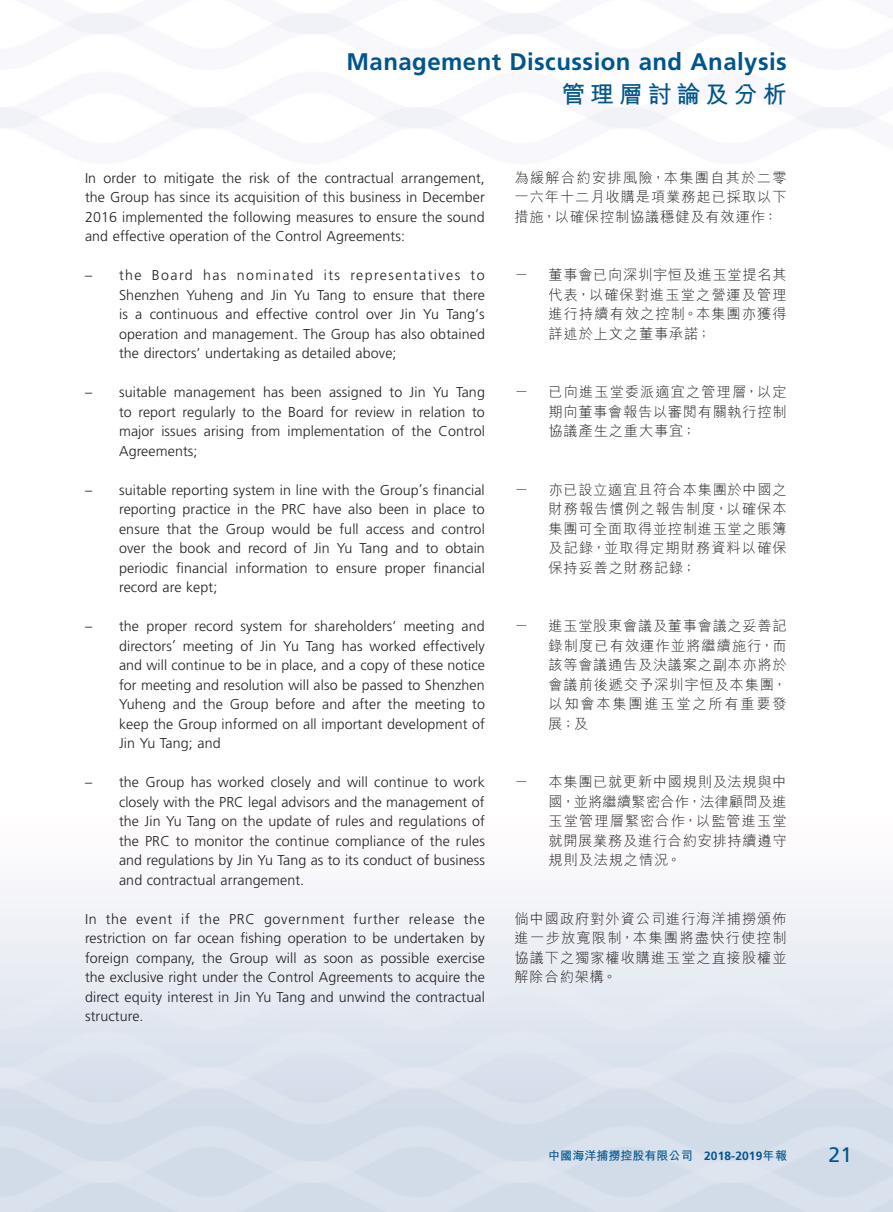
<style>
.page{position:relative;width:893px;height:1212px;background:#fff}
.page>*{position:absolute;margin:0;border:0;box-sizing:border-box;transform-origin:0 0}
.t1{font:700 24px "Frutiger LT Std";letter-spacing:.02em;color:#00558b}
.t2{font:700 24px "M Hei HK";letter-spacing:.2em;color:#00558b}
.t3{font:21px "Frutiger LT Std";color:#00558b}
.Body_Text{font:300 14.25px/19.5px "Frutiger LT Std";letter-spacing:.01em;color:#231f20;text-align:justify}
.C_Body_Text{font:300 14.25px/19.5px "M Hei HK";letter-spacing:.065em;color:#231f20;text-align:justify}
.t4{font:700 12px "M Hei HK";letter-spacing:.005em;color:#00558b}
.s1{font-family:"Frutiger LT Std"}
</style>
<div class="page">
<h1 class="t1" style="left:347px;top:48px;width:442px">Management Discussion and Analysis</h1>
<h1 class="t2" style="left:561px;top:77px;width:227px">管理層討論及分析</h1>
<p class="Body_Text" style="left:85px;top:168px;width:401px">In order to mitigate the risk of the contractual arrangement, the Group has since its acquisition of this business in December 2016 implemented the following measures to ensure the sound and effective operation of the Control Agreements:</p>
<p class="Body_Text" style="left:119px;top:266px;width:367px;text-indent:-34px">– the Board has nominated its representatives to Shenzhen Yuheng and Jin Yu Tang to ensure that there is a continuous and effective control over Jin Yu Tang’s operation and management. The Group has also obtained the directors’ undertaking as detailed above;</p>
<p class="Body_Text" style="left:119px;top:383px;width:367px;text-indent:-34px">– suitable management has been assigned to Jin Yu Tang to report regularly to the Board for review in relation to major issues arising from implementation of the Control Agreements;</p>
<p class="Body_Text" style="left:119px;top:480px;width:367px;text-indent:-34px">– suitable reporting system in line with the Group’s financial reporting practice in the PRC have also been in place to ensure that the Group would be full access and control over the book and record of Jin Yu Tang and to obtain periodic financial information to ensure proper financial record are kept;</p>
<p class="Body_Text" style="left:119px;top:617px;width:367px;text-indent:-34px">– the proper record system for shareholders’ meeting and directors’ meeting of Jin Yu Tang has worked effectively and will continue to be in place, and a copy of these notice for meeting and resolution will also be passed to Shenzhen Yuheng and the Group before and after the meeting to keep the Group informed on all important development of Jin Yu Tang; and</p>
<p class="Body_Text" style="left:119px;top:773px;width:367px;text-indent:-34px">– the Group has worked closely and will continue to work closely with the PRC legal advisors and the management of the Jin Yu Tang on the update of rules and regulations of the PRC to monitor the continue compliance of the rules and regulations by Jin Yu Tang as to its conduct of business and contractual arrangement.</p>
<p class="Body_Text" style="left:85px;top:909px;width:401px">In the event if the PRC government further release the restriction on far ocean fishing operation to be undertaken by foreign company, the Group will as soon as possible exercise the exclusive right under the Control Agreements to acquire the direct equity interest in Jin Yu Tang and unwind the contractual structure.</p>
<p class="C_Body_Text" style="left:514px;top:168px;width:274px">為緩解合約安排風險，本集團自其於二零一六年十二月收購是項業務起已採取以下措施，以確保控制協議穩健及有效運作：</p>
<p class="C_Body_Text" style="left:514px;top:265px;width:16px">－</p>
<p class="C_Body_Text" style="left:549px;top:265px;width:240px">董事會已向深圳宇恒及進玉堂提名其代表，以確保對進玉堂之營運及管理進行持續有效之控制。本集團亦獲得詳述於上文之董事承諾；</p>
<p class="C_Body_Text" style="left:514px;top:382px;width:16px">－</p>
<p class="C_Body_Text" style="left:549px;top:382px;width:240px">已向進玉堂委派適宜之管理層，以定期向董事會報告以審閱有關執行控制協議產生之重大事宜；</p>
<p class="C_Body_Text" style="left:514px;top:480px;width:16px">－</p>
<p class="C_Body_Text" style="left:549px;top:480px;width:240px">亦已設立適宜且符合本集團於中國之財務報告慣例之報告制度，以確保本集團可全面取得並控制進玉堂之賬簿及記錄，並取得定期財務資料以確保保持妥善之財務記錄；</p>
<p class="C_Body_Text" style="left:514px;top:616px;width:16px">－</p>
<p class="C_Body_Text" style="left:549px;top:616px;width:240px">進玉堂股東會議及董事會議之妥善記錄制度已有效運作並將繼續施行，而該等會議通告及決議案之副本亦將於會議前後遞交予深圳宇恒及本集團，以知會本集團進玉堂之所有重要發展；及</p>
<p class="C_Body_Text" style="left:514px;top:772px;width:16px">－</p>
<p class="C_Body_Text" style="left:549px;top:772px;width:240px">本集團已就更新中國規則及法規與中國，並將繼續緊密合作，法律顧問及進玉堂管理層緊密合作，以監管進玉堂就開展業務及進行合約安排持續遵守規則及法規之情況。</p>
<p class="C_Body_Text" style="left:514px;top:909px;width:274px">倘中國政府對外資公司進行海洋捕撈頒佈進一步放寬限制，本集團將盡快行使控制協議下之獨家權收購進玉堂之直接股權並解除合約架構。</p>
<p class="t4" style="left:548px;top:1147px;width:240px">中國海洋捕撈控股有限公司 <span class="s1">2018-2019</span>年報</p>
<h2 class="t3" style="left:828px;top:1143px;width:25px">21</h2>
</div>
